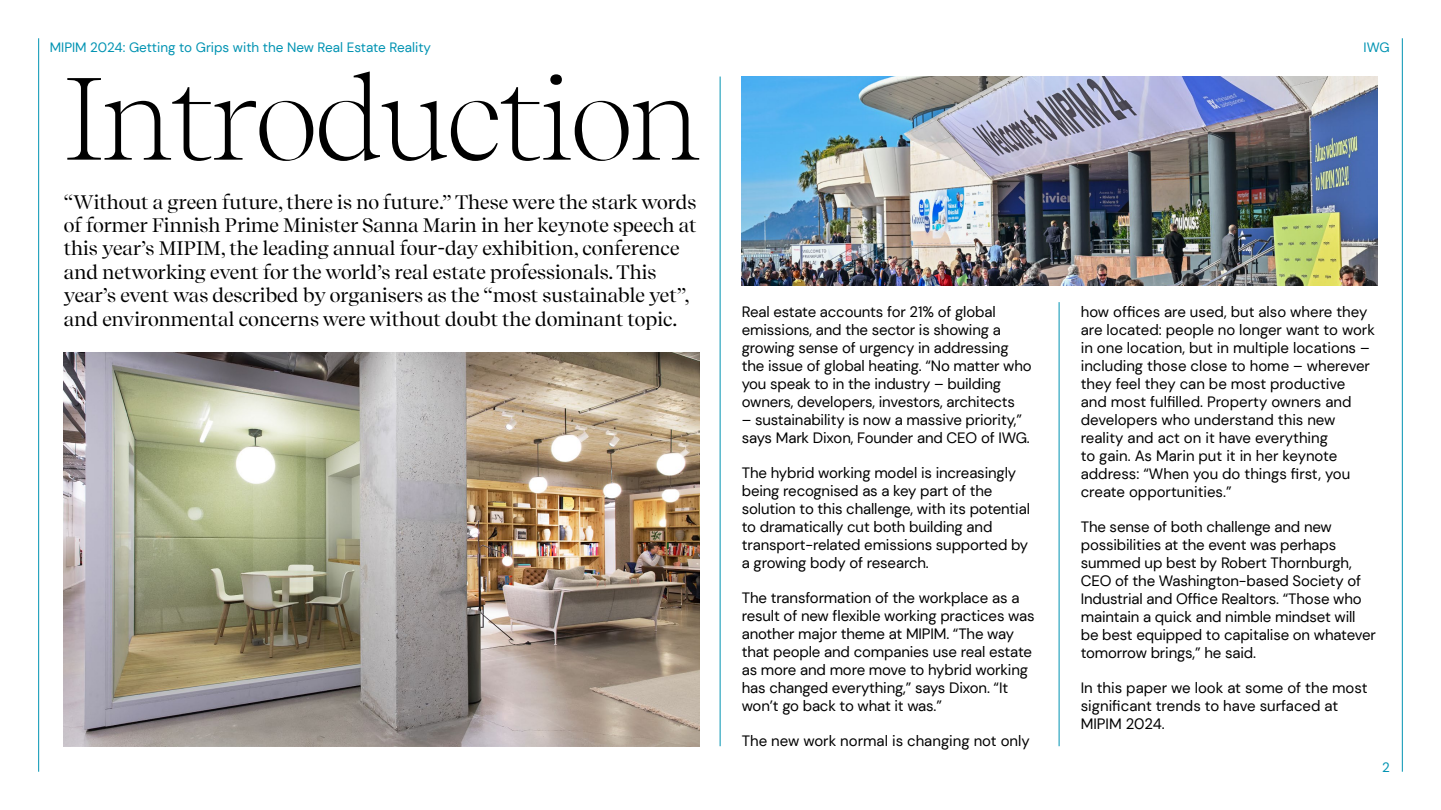
<style>
.page{position:relative;width:1441px;height:810px;background:#fff}
.page>*{position:absolute;margin:0;border:0;box-sizing:border-box;transform-origin:0 0}
.t1{font:300 116.55px "Recife Display";letter-spacing:-.02em;color:#000}
.t2{font:19.5px/23.4px "Recife Display";color:#000}
.t3{font:15px/18px "DM Sans";letter-spacing:-.01em;color:#000}
.t4{font:13.5px "DM Sans";color:#0093b2}
</style>
<div class="page">
<hr style="left:38px;top:38px;width:1px;height:734px;background:#0093b2">
<hr style="left:1401px;top:38px;width:1px;height:734px;background:#0093b2">
<hr style="left:1058px;top:302px;width:1px;height:444px;background:#0093b2">
<hr style="left:719px;top:77px;width:1px;height:669px;background:#0093b2">
<img style="left:64px;top:353px;width:635px;height:393px">
<img style="left:741px;top:77px;width:635px;height:209px">
<p class="t4" style="left:50px;top:39px;width:383px">MIPIM 2024: Getting to Grips with the New Real Estate Reality</p>
<p class="t4" style="left:1363px;top:39px;width:28px">IWG</p>
<h1 class="t1" style="left:64px;top:35px;width:638px">Introduction</h1>
<p class="t2" style="left:64px;top:189px;width:634px">“Without a green future, there is no future.” These were the stark words of former Finnish Prime Minister Sanna Marin in her keynote speech at this year’s MIPIM, the leading annual four-day exhibition, conference and networking event for the world’s real estate professionals. This year’s event was described by organisers as the “most sustainable yet”, and environmental concerns were without doubt the dominant topic.</p>
<p class="t3" style="left:741px;top:303px;width:291px">Real estate accounts for 21% of global emissions, and the sector is showing a growing sense of urgency in addressing the issue of global heating. “No matter who you speak to in the industry – building owners, developers, investors, architects</p>
<p class="t3" style="left:741px;top:411px;width:289px">– sustainability is now a massive priority,” says Mark Dixon, Founder and CEO of IWG.</p>
<p class="t3" style="left:741px;top:464px;width:290px">The hybrid working model is increasingly being recognised as a key part of the solution to this challenge, with its potential to dramatically cut both building and transport-related emissions supported by a growing body of research.</p>
<p class="t3" style="left:741px;top:589px;width:294px">The transformation of the workplace as a result of new flexible working practices was another major theme at MIPIM. “The way that people and companies use real estate as more and more move to hybrid working has changed everything,” says Dixon. “It won’t go back to what it was.”</p>
<p class="t3" style="left:741px;top:732px;width:289px">The new work normal is changing not only</p>
<p class="t3" style="left:1080px;top:303px;width:296px">how offices are used, but also where they are located: people no longer want to work in one location, but in multiple locations – including those close to home – wherever they feel they can be most productive and most fulfilled. Property owners and developers who understand this new reality and act on it have everything<br>to gain. As Marin put it in her keynote address: “When you do things first, you create opportunities.”</p>
<p class="t3" style="left:1080px;top:518px;width:297px">The sense of both challenge and new possibilities at the event was perhaps summed up best by Robert Thornburgh, CEO of the Washington-based Society of Industrial and Office Realtors. “Those who maintain a quick and nimble mindset will be best equipped to capitalise on whatever tomorrow brings,” he said.</p>
<p class="t3" style="left:1080px;top:679px;width:288px">In this paper we look at some of the most significant trends to have surfaced at<br>MIPIM 2024.</p>
<p class="t4" style="left:1381px;top:759px;width:9px">2</p>
</div>
